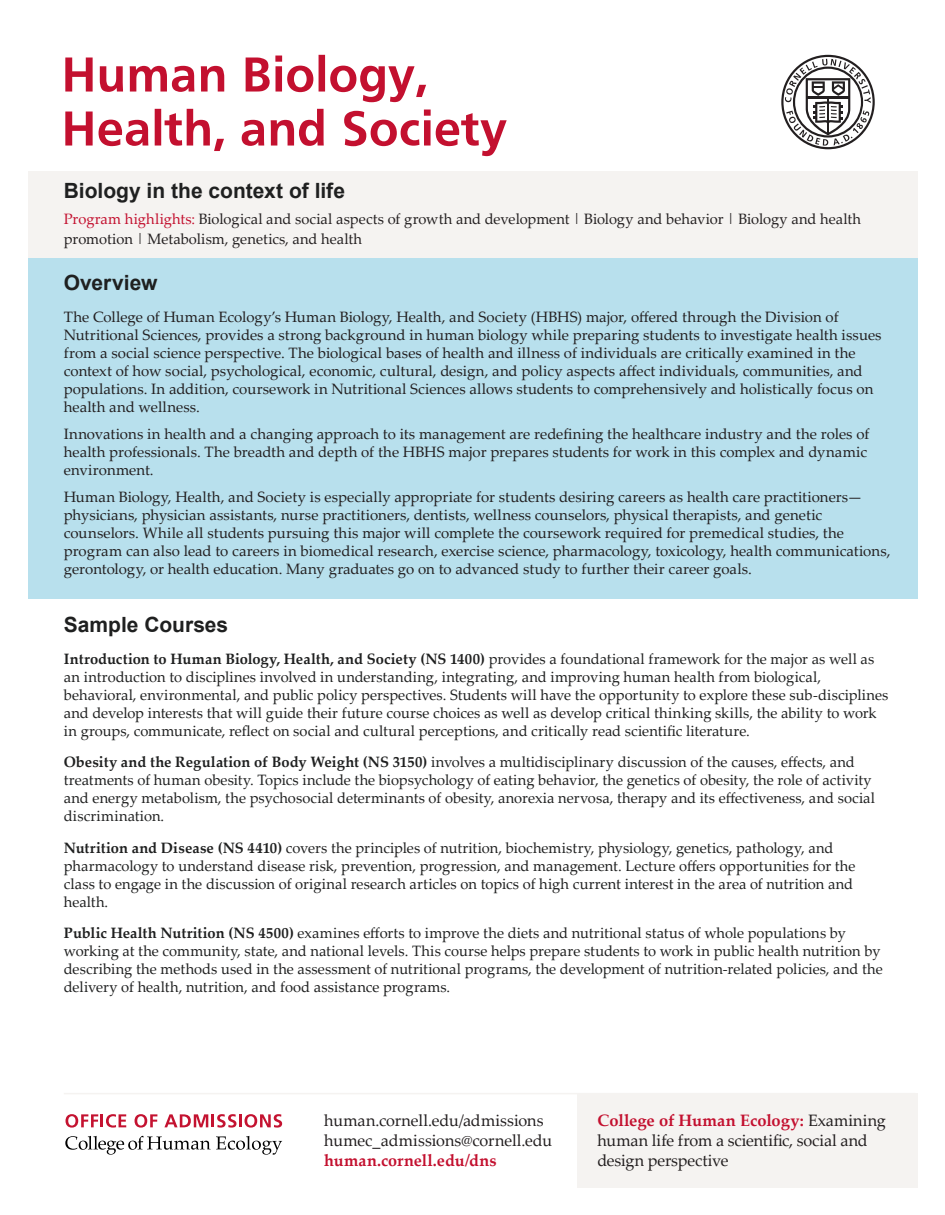
<style>
.page{position:relative;width:945px;height:1215px;background:#fff}
.page>*{position:absolute;margin:0;border:0;box-sizing:border-box;transform-origin:0 0}
.Tibere_16{font:700 21px "Arial";color:#1f2020}
.Garamond_9{font:700 21px "Arial";color:#1f2020}
.Tibere_16-2{font:16.5px/19.8px "Palatino Linotype";letter-spacing:-.005em;color:#231f20}
.Garamond_9-2{font:15px/18px "Palatino Linotype";color:#1f2020}
.Garamond_9-3{font:15px/18px "Palatino Linotype";color:#231f20}
.Tibere_16-3{font:15px/19.5px "Palatino Linotype";color:#231f20}
.s1{color:#c3102f}
.s2{font-weight:700}
.s3{font-weight:700;color:#c3102f}
</style>
<div class="page">
<div style="left:28px;top:257px;width:890px;height:342px;background:#b8e0ed"></div>
<div style="left:577px;top:1093px;width:341px;height:94px;background:#f5f3f1"></div>
<div style="left:28px;top:171px;width:890px;height:87px;background:#f5f3f1"></div>
<hr style="left:64px;top:1093px;width:852px;height:1px;background:#f5f3f1">
<svg style="left:65px;top:109px;width:442px;height:47px"></svg>
<svg style="left:65px;top:55px;width:361px;height:47px"></svg>
<svg style="left:781px;top:55px;width:94px;height:94px"></svg>
<svg style="left:66px;top:1114px;width:60px;height:14px"></svg>
<svg style="left:135px;top:1114px;width:22px;height:14px"></svg>
<svg style="left:164px;top:1114px;width:118px;height:14px"></svg>
<svg style="left:65px;top:1136px;width:217px;height:19px"></svg>
<p class="Tibere_16" style="left:64px;top:176px;width:283px">Biology in the context of life</p>
<p class="Tibere_16-3" style="left:64px;top:209px;width:799px"><span class="s1">Program highlights:</span> Biological and social aspects of growth and development | Biology and behavior | Biology and health promotion | Metabolism, genetics, and health</p>
<p class="Garamond_9" style="left:64px;top:268px;width:95px">Overview</p>
<p class="Garamond_9-3" style="left:64px;top:307px;width:819px">The College of Human Ecology’s Human Biology, Health, and Society (HBHS) major, offered through the Division of Nutritional Sciences, provides a strong background in human biology while preparing students to investigate health issues from a social science perspective. The biological bases of health and illness of individuals are critically examined in the context of how social, psychological, economic, cultural, design, and policy aspects affect individuals, communities, and populations. In addition, coursework in Nutritional Sciences allows students to comprehensively and holistically focus on health and wellness.</p>
<p class="Garamond_9-3" style="left:64px;top:424px;width:807px">Innovations in health and a changing approach to its management are redefining the healthcare industry and the roles of health professionals. The breadth and depth of the HBHS major prepares students for work in this complex and dynamic environment.</p>
<p class="Garamond_9-3" style="left:64px;top:487px;width:828px">Human Biology, Health, and Society is especially appropriate for students desiring careers as health care practitioners— physicians, physician assistants, nurse practitioners, dentists, wellness counselors, physical therapists, and genetic counselors. While all students pursuing this major will complete the coursework required for premedical studies, the program can also lead to careers in biomedical research, exercise science, pharmacology, toxicology, health communications, gerontology, or health education. Many graduates go on to advanced study to further their career goals.</p>
<p class="Tibere_16" style="left:64px;top:610px;width:166px">Sample Courses</p>
<p class="Garamond_9-2" style="left:64px;top:649px;width:826px"><span class="s2">Introduction to Human Biology, Health, and Society (NS 1400)</span> provides a foundational framework for the major as well as an introduction to disciplines involved in understanding, integrating, and improving human health from biological, behavioral, environmental, and public policy perspectives. Students will have the opportunity to explore these sub-disciplines and develop interests that will guide their future course choices as well as develop critical thinking skills, the ability to work in groups, communicate, reflect on social and cultural perceptions, and critically read scientific literature.</p>
<p class="Garamond_9-2" style="left:64px;top:753px;width:813px"><span class="s2">Obesity and the Regulation of Body Weight (NS 3150)</span> involves a multidisciplinary discussion of the causes, effects, and treatments of human obesity. Topics include the biopsychology of eating behavior, the genetics of obesity, the role of activity and energy metabolism, the psychosocial determinants of obesity, anorexia nervosa, therapy and its effectiveness, and social discrimination.</p>
<p class="Garamond_9-2" style="left:64px;top:838px;width:793px"><span class="s2">Nutrition and Disease (NS 4410)</span> covers the principles of nutrition, biochemistry, physiology, genetics, pathology, and pharmacology to understand disease risk, prevention, progression, and management. Lecture offers opportunities for the class to engage in the discussion of original research articles on topics of high current interest in the area of nutrition and health.</p>
<p class="Garamond_9-2" style="left:64px;top:924px;width:821px"><span class="s2">Public Health Nutrition (NS 4500)</span> examines efforts to improve the diets and nutritional status of whole populations by working at the community, state, and national levels. This course helps prepare students to work in public health nutrition by describing the methods used in the assessment of nutritional programs, the development of nutrition-related policies, and the delivery of health, nutrition, and food assistance programs.</p>
<p class="Tibere_16-2" style="left:324px;top:1110px;width:229px">human.cornell.edu/admissions humec_admissions@cornell.edu <span class="s3">human.cornell.edu/dns</span></p>
<p class="Tibere_16-2" style="left:598px;top:1110px;width:290px"><span class="s3">College of Human Ecology:</span> Examining human life from a scientific, social and design perspective</p>
</div>
